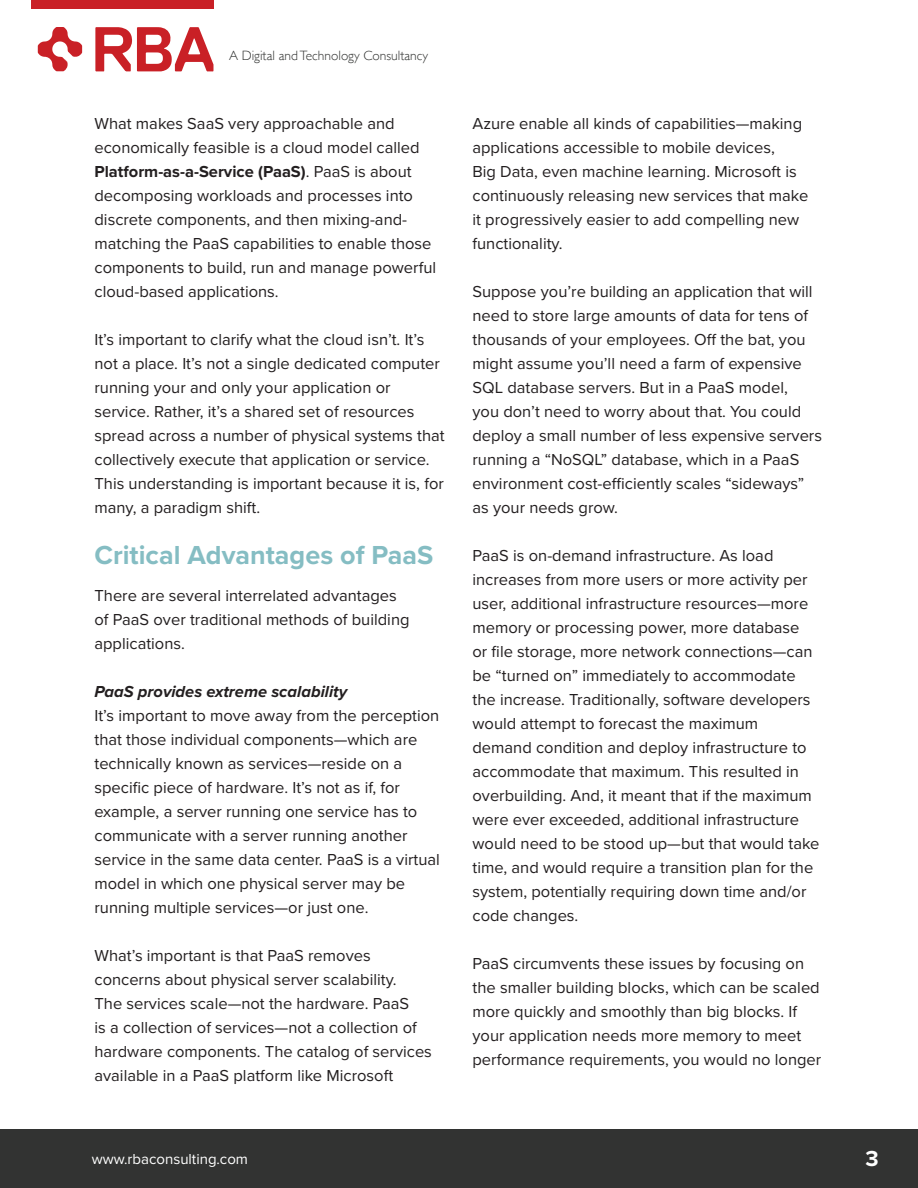
<style>
.page{position:relative;width:918px;height:1188px;background:#fff}
.page>*{position:absolute;margin:0;border:0;box-sizing:border-box;transform-origin:0 0}
.t1{font:700 27px "Proxima Nova";color:#85bdc3}
.t2{font:700 22.5px "Proxima Nova";color:#fff}
.Body_Copy{font:16.5px/24px "Proxima Nova";color:#231f20}
.Body_Copy-2{font:italic 700 16.5px "Proxima Nova";color:#231f20}
.t3{font:15px "Proxima Nova";color:#fff}
.t4{font:300 13.5px "Gill Sans";color:#323332}
.s1{font-weight:700}
</style>
<div class="page">
<svg style="left:38px;top:27px;width:175px;height:44px"></svg>
<div style="left:31px;top:0;width:182px;height:9px;background:#c92026"></div>
<div style="left:0;top:1130px;width:918px;height:58px;background:#323332"></div>
<p class="t4" style="left:229px;top:45px;width:201px">A Digital and Technology Consultancy</p>
<p class="Body_Copy" style="left:94px;top:112px;width:343px">What makes SaaS very approachable and economically feasible is a cloud model called <span class="s1">Platform-as-a-Service (PaaS)</span>. PaaS is about decomposing workloads and processes into discrete components, and then mixing-and&shy;matching the PaaS capabilities to enable those components to build, run and manage powerful cloud-based applications.</p>
<p class="Body_Copy" style="left:94px;top:328px;width:352px">It’s important to clarify what the cloud isn’t. It’s not a place. It’s not a single dedicated computer running your and only your application or service. Rather, it’s a shared set of resources spread across a number of physical systems that collectively execute that application or service.<br>This understanding is important because it is, for many, a paradigm shift.</p>
<p class="t1" style="left:94px;top:538px;width:340px">Critical Advantages of PaaS</p>
<p class="Body_Copy" style="left:94px;top:584px;width:317px">There are several interrelated advantages of PaaS over traditional methods of building applications.</p>
<p class="Body_Copy-2" style="left:94px;top:682px;width:254px">PaaS provides extreme scalability</p>
<p class="Body_Copy" style="left:94px;top:704px;width:347px">It’s important to move away from the perception that those individual components—which are technically known as services—reside on a specific piece of hardware. It’s not as if, for example, a server running one service has to communicate with a server running another service in the same data center. PaaS is a virtual model in which one physical server may be running multiple services—or just one.</p>
<p class="Body_Copy" style="left:94px;top:944px;width:339px">What’s important is that PaaS removes concerns about physical server scalability.<br>The services scale—not the hardware. PaaS<br>is a collection of services—not a collection of hardware components. The catalog of services available in a PaaS platform like Microsoft</p>
<p class="Body_Copy" style="left:472px;top:112px;width:337px">Azure enable all kinds of capabilities—making applications accessible to mobile devices,<br>Big Data, even machine learning. Microsoft is continuously releasing new services that make it progressively easier to add compelling new functionality.</p>
<p class="Body_Copy" style="left:472px;top:280px;width:351px">Suppose you’re building an application that will need to store large amounts of data for tens of thousands of your employees. Off the bat, you might assume you’ll need a farm of expensive SQL database servers. But in a PaaS model,<br>you don’t need to worry about that. You could deploy a small number of less expensive servers running a “NoSQL” database, which in a PaaS environment cost-efficiently scales “sideways” as your needs grow.</p>
<p class="Body_Copy" style="left:472px;top:544px;width:349px">PaaS is on-demand infrastructure. As load increases from more users or more activity per user, additional infrastructure resources—more memory or processing power, more database<br>or file storage, more network connections—can be “turned on” immediately to accommodate the increase. Traditionally, software developers would attempt to forecast the maximum demand condition and deploy infrastructure to accommodate that maximum. This resulted in overbuilding. And, it meant that if the maximum were ever exceeded, additional infrastructure would need to be stood up—but that would take time, and would require a transition plan for the system, potentially requiring down time and/or code changes.</p>
<p class="Body_Copy" style="left:472px;top:952px;width:350px">PaaS circumvents these issues by focusing on the smaller building blocks, which can be scaled more quickly and smoothly than big blocks. If your application needs more memory to meet performance requirements, you would no longer</p>
<p class="t3" style="left:92px;top:1150px;width:158px">www.rbaconsulting.com</p>
<p class="t2" style="left:865px;top:1145px;width:15px">3</p>
</div>
